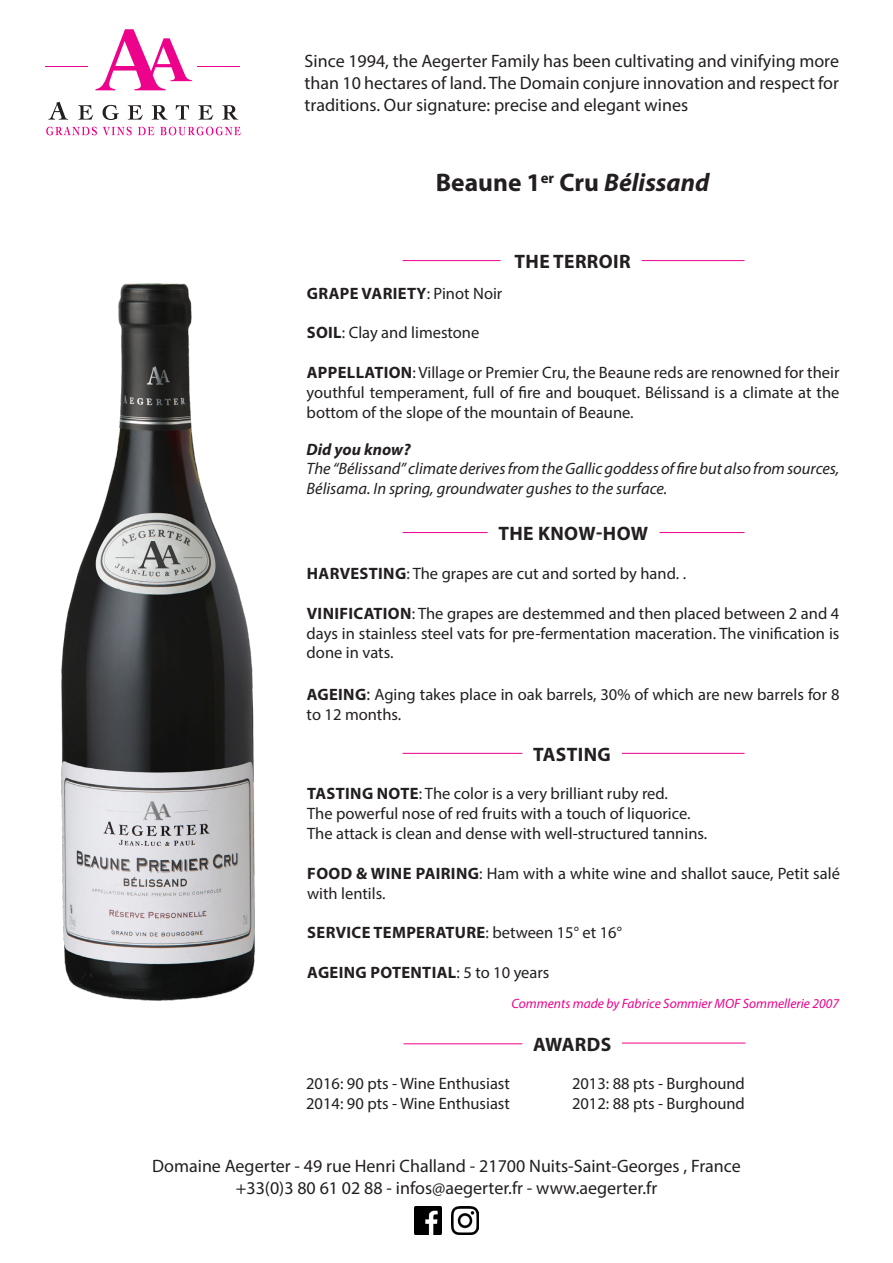
<style>
.page{position:relative;width:893px;height:1263px;background:#fff}
.page>*{position:absolute;margin:0;border:0;box-sizing:border-box;transform-origin:0 0}
.t1{font:700 25.5px "Myriad Pro";color:#231f20}
.t2{font:700 19.5px "Myriad Pro";letter-spacing:.02em;color:#231f20}
.t3{font:18px/21.6px "Myriad Pro";color:#231f20;text-align:justify}
.t4{font:16.5px/19.8px "Myriad Pro";color:#231f20;text-align:justify}
.t5{font:italic 16.5px/19.8px "Myriad Pro";color:#231f20}
.t6{font:700 16.5px "Myriad Pro";letter-spacing:.02em;color:#231f20}
.t7{font:italic 700 16.5px "Myriad Pro";color:#231f20}
.t8{font:italic 13.5px "Myriad Pro";color:#ed028c}
.s1{font-style:italic}
.s2{font-weight:400}
.s3{font-weight:700}
.s4{font-size:18px}
</style>
<div class="page">
<svg style="left:48px;top:102px;width:20px;height:18px"></svg>
<svg style="left:78px;top:105px;width:15px;height:15px"></svg>
<svg style="left:103px;top:105px;width:16px;height:15px"></svg>
<svg style="left:128px;top:105px;width:15px;height:15px"></svg>
<svg style="left:152px;top:105px;width:16px;height:15px"></svg>
<svg style="left:176px;top:105px;width:13px;height:15px"></svg>
<svg style="left:198px;top:105px;width:15px;height:15px"></svg>
<svg style="left:222px;top:105px;width:16px;height:15px"></svg>
<svg style="left:46px;top:127px;width:51px;height:8px"></svg>
<svg style="left:103px;top:127px;width:29px;height:8px"></svg>
<svg style="left:138px;top:127px;width:16px;height:8px"></svg>
<svg style="left:160px;top:127px;width:81px;height:8px"></svg>
<svg style="left:95px;top:29px;width:97px;height:61px"></svg>
<hr style="left:198px;top:66px;width:42px;height:1px;background:#ed028c">
<hr style="left:45px;top:66px;width:43px;height:1px;background:#ed028c">
<img style="left:414px;top:1206px;width:28px;height:28px">
<img style="left:451px;top:1206px;width:28px;height:28px">
<img style="left:61px;top:283px;width:194px;height:718px">
<hr style="left:642px;top:260px;width:103px;height:1px;background:#ed028c">
<hr style="left:403px;top:260px;width:97px;height:1px;background:#ed028c">
<hr style="left:659px;top:532px;width:86px;height:1px;background:#ed028c">
<hr style="left:403px;top:532px;width:85px;height:1px;background:#ed028c">
<hr style="left:622px;top:753px;width:123px;height:1px;background:#ed028c">
<hr style="left:403px;top:753px;width:119px;height:1px;background:#ed028c">
<hr style="left:403px;top:1043px;width:119px;height:1px;background:#ed028c">
<hr style="left:622px;top:1043px;width:123px;height:1px;background:#ed028c">
<p class="t3" style="left:305px;top:50px;width:536px">Since 1994, the Aegerter Family has been cultivating and vinifying more than 10 hectares of land. The Domain conjure innovation and respect for traditions. Our signature: precise and elegant wines</p>
<p class="t1" style="left:436px;top:166px;width:275px">Beaune 1<sup>er</sup> Cru <span class="s1">Bélissand</span></p>
<p class="t2" style="left:514px;top:248px;width:118px">THE TERROIR</p>
<p class="t6" style="left:307px;top:282px;width:197px">GRAPE VARIETY<span class="s2">: Pinot Noir</span></p>
<p class="t4" style="left:307px;top:323px;width:174px"><span class="s3">SOIL</span>: Clay and limestone</p>
<p class="t4" style="left:307px;top:362px;width:534px"><span class="s3">APPELLATION</span>: Village or Premier Cru, the Beaune reds are renowned for their youthful temperament, full of fire and bouquet. Bélissand is a climate at the bottom of the slope of the mountain of Beaune.</p>
<p class="t7" style="left:307px;top:438px;width:105px">Did you know?</p>
<p class="t5" style="left:307px;top:459px;width:534px">The “Bélissand” climate derives from the Gallic goddess of fire but also from sources,<br>Bélisama. In spring, groundwater gushes to the surface.</p>
<p class="t2" style="left:498px;top:521px;width:151px">THE KNOW-HOW</p>
<p class="t4" style="left:307px;top:563px;width:381px"><span class="s3">HARVESTING</span>: The grapes are cut and sorted by hand. .</p>
<p class="t4" style="left:307px;top:603px;width:534px"><span class="s3">VINIFICATION</span>: The grapes are destemmed and then placed between 2 and 4 days in stainless steel vats for pre-fermentation maceration. The vinification is done in vats.</p>
<p class="t4" style="left:307px;top:684px;width:534px"><span class="s3">AGEING</span><span class="s4">:</span> Aging takes place in oak barrels, 30% of which are new barrels for 8 to 12 months.</p>
<p class="t2" style="left:533px;top:741px;width:79px">TASTING</p>
<p class="t4" style="left:307px;top:784px;width:362px"><span class="s3">TASTING NOTE</span>: The color is a very brilliant ruby red.</p>
<p class="t4" style="left:307px;top:804px;width:385px">The powerful nose of red fruits with a touch of liquorice.</p>
<p class="t4" style="left:307px;top:823px;width:402px">The attack is clean and dense with well-structured tannins.</p>
<p class="t4" style="left:307px;top:863px;width:534px"><span class="s3">FOOD &amp; WINE PAIRING</span>: Ham with a white wine and shallot sauce, Petit salé with lentils.</p>
<p class="t6" style="left:307px;top:922px;width:316px">SERVICE TEMPERATURE<span class="s2">: between 15° et 16°</span></p>
<p class="t6" style="left:307px;top:961px;width:244px">AGEING POTENTIAL<span class="s2">: 5 to 10 years</span></p>
<p class="t8" style="left:511px;top:995px;width:329px">Comments made by Fabrice Sommier MOF Sommellerie 2007</p>
<p class="t2" style="left:533px;top:1032px;width:80px">AWARDS</p>
<p class="t4" style="left:306px;top:1073px;width:205px">2016: 90 pts - Wine Enthusiast</p>
<p class="t4" style="left:306px;top:1093px;width:205px">2014: 90 pts - Wine Enthusiast</p>
<p class="t4" style="left:572px;top:1073px;width:174px">2013: 88 pts - Burghound</p>
<p class="t4" style="left:572px;top:1093px;width:174px">2012: 88 pts - Burghound</p>
<p class="t3" style="left:152px;top:1155px;width:590px">Domaine Aegerter - 49 rue Henri Challand - 21700 Nuits-Saint-Georges , France</p>
<p class="t3" style="left:236px;top:1177px;width:423px">+33(0)3 80 61 02 88 - infos@aegerter.fr - www.aegerter.fr</p>
</div>
